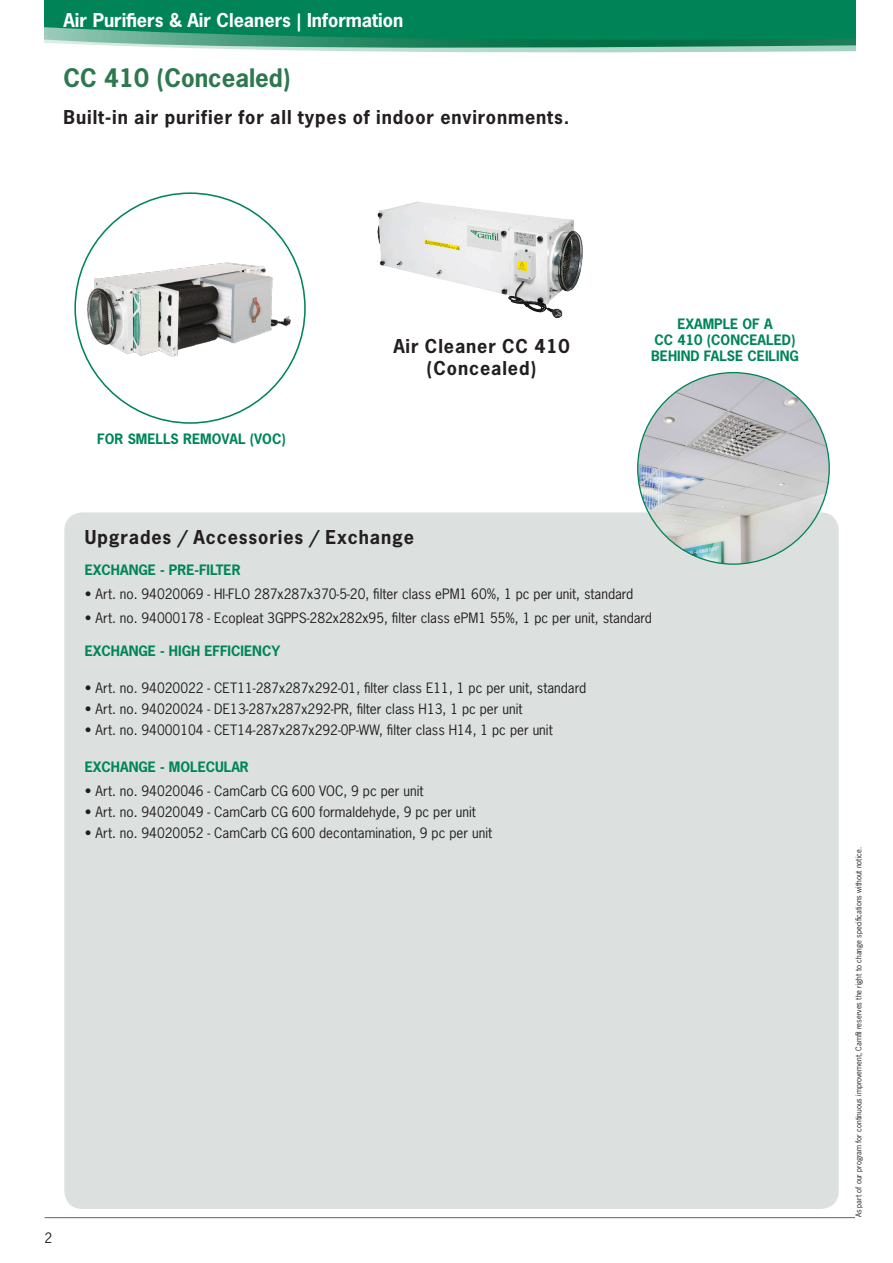
<style>
.page{position:relative;width:893px;height:1263px;background:#fff}
.page>*{position:absolute;margin:0;border:0;box-sizing:border-box;transform-origin:0 0}
.ProductName{font:700 24px "News Gothic Std";color:#2d784f}
.ObjectCaption{font:700 18px/22.5px "News Gothic Std";letter-spacing:.05em;color:#231f20;text-align:center}
.PageHeader{font:700 18px "News Gothic Std";color:#fff}
.Sous_titre{font:13.5px "News Gothic Std";color:#231f20}
.Sous_titre-2{font:700 13.5px/16.2px "News Gothic Std";color:#008557;text-align:center}
.t1{font:7.5px "News Gothic Std";color:#231f20}
</style>
<div class="page">
<svg style="left:45px;top:0;width:810px;height:53px;background:#24936d"></svg>
<hr style="left:45px;top:1217px;width:810px;height:1px;background:#646363">
<div style="left:64px;top:512px;width:775px;height:697px;background:#dce1df;border-radius:18px"></div>
<img style="left:638px;top:373px;width:191px;height:191px;border-radius:96px">
<img style="left:377px;top:201px;width:206px;height:117px">
<img style="left:74px;top:206px;width:232px;height:181px">
<p class="PageHeader" style="left:64px;top:8px;width:341px">Air Purifiers &amp; Air Cleaners | Information</p>
<p class="ProductName" style="left:64px;top:62px;width:229px">CC 410 (Concealed)</p>
<p class="ObjectCaption" style="left:64px;top:105px;width:507px">Built-in air purifier for all types of indoor environments.</p>
<p class="Sous_titre-2" style="left:97px;top:431px;width:190px">FOR SMELLS REMOVAL (VOC)</p>
<p class="ObjectCaption" style="left:393px;top:334px;width:178px">Air Cleaner CC 410 (Concealed)</p>
<p class="ObjectCaption" style="left:85px;top:526px;width:331px">Upgrades / Accessories / Exchange</p>
<p class="Sous_titre-2" style="left:651px;top:315px;width:149px">EXAMPLE OF A<br>CC 410 (CONCEALED)<br>BEHIND FALSE CEILING</p>
<p class="Sous_titre-2" style="left:85px;top:561px;width:157px">EXCHANGE - PRE-FILTER</p>
<p class="Sous_titre" style="left:85px;top:585px;width:550px">• Art. no. 94020069 - HI-FLO 287x287x370-5-20, filter class ePM1 60%, 1 pc per unit, standard</p>
<p class="Sous_titre" style="left:85px;top:609px;width:569px">• Art. no. 94000178 - Ecopleat 3GPPS-282x282x95, filter class ePM1 55%, 1 pc per unit, standard</p>
<p class="Sous_titre-2" style="left:85px;top:643px;width:197px">EXCHANGE - HIGH EFFICIENCY</p>
<p class="Sous_titre" style="left:85px;top:679px;width:503px">• Art. no. 94020022 - CET11-287x287x292-01, filter class E11, 1 pc per unit, standard</p>
<p class="Sous_titre" style="left:85px;top:700px;width:439px">• Art. no. 94020024 - DE13-287x287x292-PR, filter class H13, 1 pc per unit</p>
<p class="Sous_titre" style="left:85px;top:721px;width:469px">• Art. no. 94000104 - CET14-287x287x292-0P-WW, filter class H14, 1 pc per unit</p>
<p class="Sous_titre-2" style="left:85px;top:758px;width:166px">EXCHANGE - MOLECULAR</p>
<p class="Sous_titre" style="left:85px;top:782px;width:340px">• Art. no. 94020046 - CamCarb CG 600 VOC, 9 pc per unit</p>
<p class="Sous_titre" style="left:85px;top:803px;width:393px">• Art. no. 94020049 - CamCarb CG 600 formaldehyde, 9 pc per unit</p>
<p class="Sous_titre" style="left:85px;top:824px;width:409px">• Art. no. 94020052 - CamCarb CG 600 decontamination, 9 pc per unit</p>
<p class="Sous_titre" style="left:45px;top:1229px;width:9px">2</p>
<p class="t1" style="left:854px;top:1217px;width:372px;rotate:-90deg">As part of our program for continuous improvement, Camfil reserves the right to change specifications without notice.</p>
</div>
